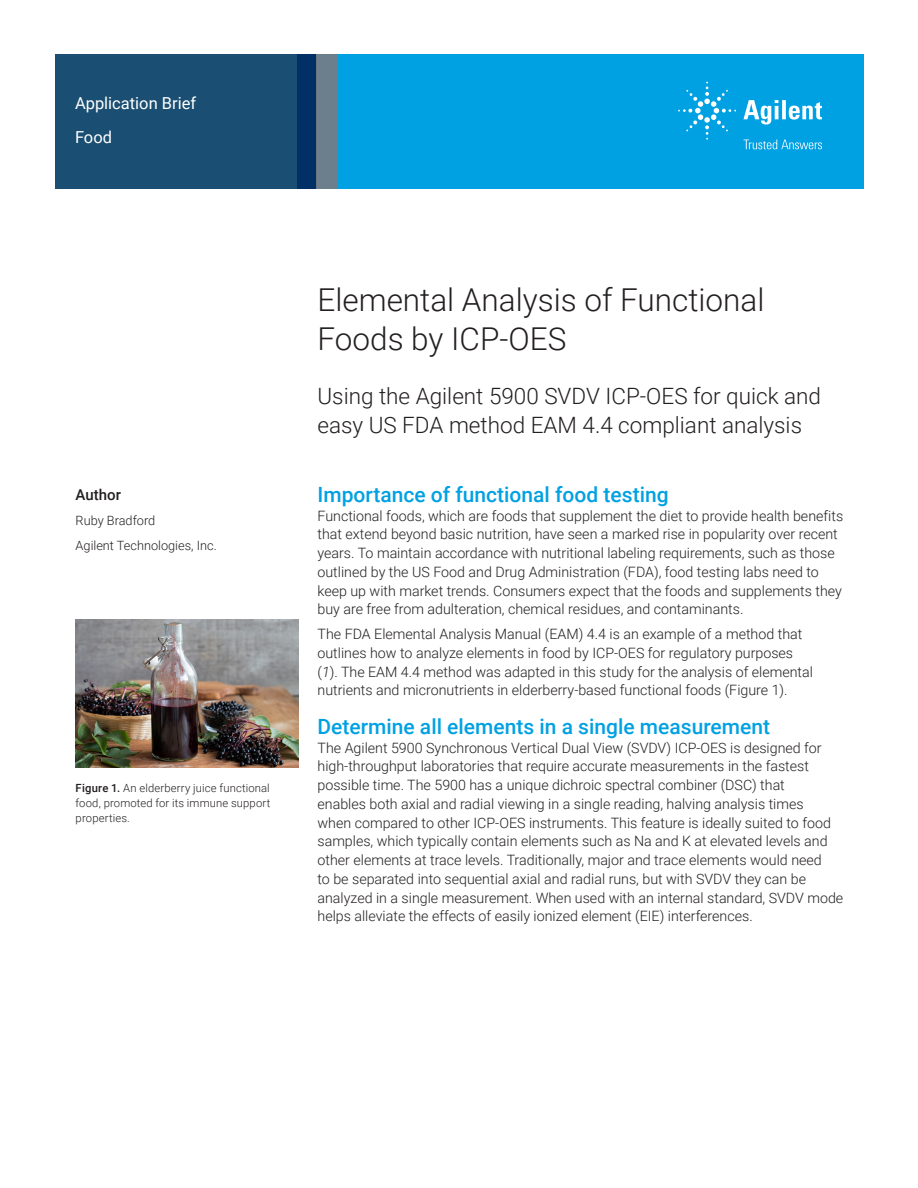
<style>
.page{position:relative;width:918px;height:1188px;background:#fff}
.page>*{position:absolute;margin:0;border:0;box-sizing:border-box;transform-origin:0 0}
.DATA_headline{font:300 31.5px/39px "Roboto";color:#231f20}
.DATA_subhead_large_b{font:300 22.5px/28.5px "Roboto";color:#231f20}
.DATA_subhead_large_b-2{font:500 21px "Roboto";color:#00a1e3}
.DATA_header{font:16.5px "Roboto";color:#fff}
.DATA_author_title{font:500 15px "Roboto";color:#231f20}
.DATA_text_black{font:300 14.25px/18.8px "Roboto";color:#231f20}
.DATA_author_name___i{font:300 12.75px "Roboto";color:#231f20}
.DATA_caption{font:300 11.25px/15px "Roboto";letter-spacing:.015em;color:#231f20;text-align:justify}
.s1{font-weight:500}
.s2{font-style:italic}
</style>
<div class="page">
<div style="left:297px;top:54px;width:567px;height:135px;background:#00a1e3"></div>
<svg style="left:55px;top:54px;width:261px;height:135px;background:#184b71"></svg>
<div style="left:316px;top:54px;width:22px;height:135px;background:#6b808c"></div>
<img style="left:76px;top:620px;width:222px;height:148px">
<svg style="left:743px;top:100px;width:79px;height:25px"></svg>
<svg style="left:678px;top:82px;width:58px;height:58px"></svg>
<svg style="left:744px;top:140px;width:78px;height:9px"></svg>
<p class="DATA_header" style="left:75px;top:91px;width:123px">Application Brief</p>
<p class="DATA_header" style="left:75px;top:125px;width:39px">Food</p>
<p class="DATA_author_title" style="left:76px;top:484px;width:47px">Author</p>
<p class="DATA_author_name___i" style="left:76px;top:511px;width:81px">Ruby Bradford</p>
<p class="DATA_author_name___i" style="left:76px;top:536px;width:143px">Agilent Technologies, Inc.</p>
<p class="DATA_caption" style="left:76px;top:780px;width:196px"><span class="s1">Figure 1.</span> An elderberry juice functional food, promoted for its immune support properties.</p>
<p class="DATA_headline" style="left:318px;top:279px;width:448px">Elemental Analysis of Functional<br>Foods by ICP-OES</p>
<p class="DATA_subhead_large_b" style="left:318px;top:381px;width:505px">Using the Agilent 5900 SVDV ICP-OES for quick and easy US FDA method EAM 4.4 compliant analysis</p>
<p class="DATA_subhead_large_b-2" style="left:318px;top:480px;width:353px">Importance of functional food testing</p>
<p class="DATA_text_black" style="left:318px;top:506px;width:527px">Functional foods, which are foods that supplement the diet to provide health benefits that extend beyond basic nutrition, have seen a marked rise in popularity over recent years. To maintain accordance with nutritional labeling requirements, such as those outlined by the US Food and Drug Administration (FDA), food testing labs need to keep up with market trends. Consumers expect that the foods and supplements they buy are free from adulteration, chemical residues, and contaminants.</p>
<p class="DATA_text_black" style="left:318px;top:624px;width:497px">The FDA Elemental Analysis Manual (EAM) 4.4 is an example of a method that outlines how to analyze elements in food by ICP-OES for regulatory purposes (<span class="s2">1</span>). The EAM 4.4 method was adapted in this study for the analysis of elemental nutrients and micronutrients in elderberry-based functional foods (Figure 1).</p>
<p class="DATA_subhead_large_b-2" style="left:318px;top:712px;width:454px">Determine all elements in a single measurement</p>
<p class="DATA_text_black" style="left:318px;top:738px;width:527px">The Agilent 5900 Synchronous Vertical Dual View (SVDV) ICP-OES is designed for high-throughput laboratories that require accurate measurements in the fastest possible time. The 5900 has a unique dichroic spectral combiner (DSC) that<br>enables both axial and radial viewing in a single reading, halving analysis times<br>when compared to other ICP-OES instruments. This feature is ideally suited to food samples, which typically contain elements such as Na and K at elevated levels and other elements at trace levels. Traditionally, major and trace elements would need<br>to be separated into sequential axial and radial runs, but with SVDV they can be analyzed in a single measurement. When used with an internal standard, SVDV mode helps alleviate the effects of easily ionized element (EIE) interferences.</p>
</div>
